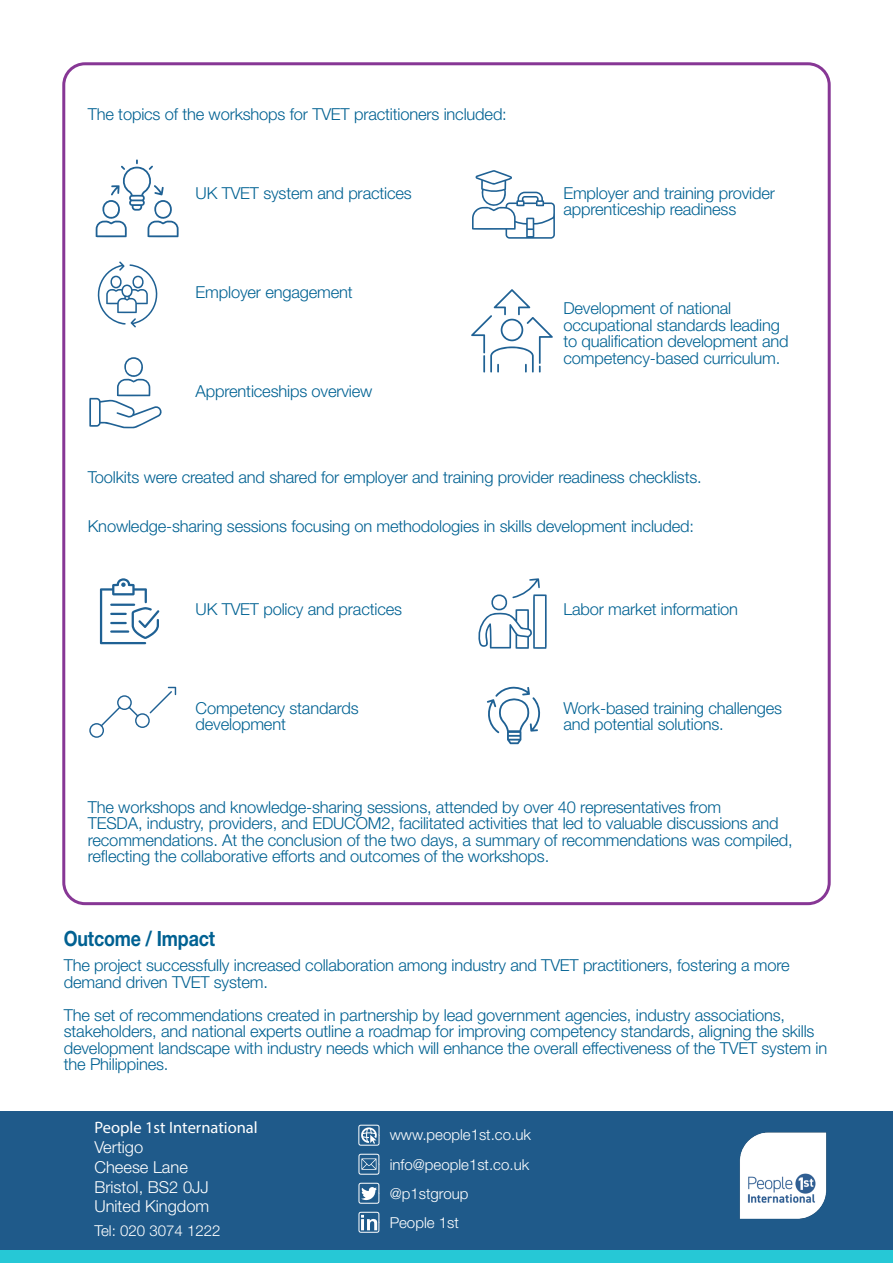
<style>
.page{position:relative;width:893px;height:1263px;background:#fff}
.page>*{position:absolute;margin:0;border:0;box-sizing:border-box;transform-origin:0 0}
.Topcopy_Header{font:700 21px "Helvetica Neue LT Std";letter-spacing:-.01em;color:#006192;scale:.85 1}
.Topcopy_Header-2{font:300 16.5px/16.5px "Helvetica Neue LT Std";letter-spacing:-.01em;color:#006192}
.Topcopy_Header-3{font:300 16.5px/16.5px "Helvetica Neue LT Std";letter-spacing:-.01em;color:#006293}
.t1{font:300 16.5px "Helvetica Neue LT Std";color:#fff}
.t2{font:16.5px "Myriad Pro";color:#fff}
.t3{font:300 15px "Helvetica Neue LT Std";color:#fff}
.s1{color:#006193}
</style>
<div class="page">
<div style="left:0;top:1111px;width:893px;height:149px;background:#1f5a8a"></div>
<svg style="left:359px;top:1212px;width:20px;height:20px"></svg>
<svg style="left:359px;top:1154px;width:20px;height:20px"></svg>
<svg style="left:359px;top:1183px;width:20px;height:20px"></svg>
<svg style="left:358px;top:1125px;width:21px;height:20px"></svg>
<div style="left:0;top:1250px;width:893px;height:13px;background:#26c8d6"></div>
<svg style="left:89px;top:357px;width:73px;height:72px"></svg>
<svg style="left:97px;top:261px;width:61px;height:67px"></svg>
<svg style="left:472px;top:170px;width:83px;height:69px"></svg>
<svg style="left:471px;top:289px;width:82px;height:83px"></svg>
<svg style="left:487px;top:686px;width:53px;height:58px"></svg>
<svg style="left:100px;top:578px;width:59px;height:66px"></svg>
<svg style="left:478px;top:578px;width:69px;height:71px"></svg>
<svg style="left:89px;top:687px;width:87px;height:51px"></svg>
<svg style="left:96px;top:159px;width:83px;height:79px"></svg>
<img style="left:739px;top:1132px;width:88px;height:87px">
<p class="Topcopy_Header-2" style="left:88px;top:105px;width:421px">The topics of the workshops for TVET practitioners included:</p>
<p class="Topcopy_Header-3" style="left:196px;top:184px;width:218px">UK TVET system and practices</p>
<p class="Topcopy_Header-3" style="left:196px;top:283px;width:159px">Employer engagement</p>
<p class="Topcopy_Header-3" style="left:196px;top:382px;width:178px">Apprenticeships overview</p>
<p class="Topcopy_Header-3" style="left:563px;top:184px;width:213px">Employer and training provider apprenticeship readiness</p>
<p class="Topcopy_Header-3" style="left:563px;top:300px;width:227px">Development of national occupational standards leading to qualification development and competency-based curriculum.</p>
<p class="Topcopy_Header-2" style="left:88px;top:468px;width:615px">Toolkits were created and shared for employer and training provider readiness checklists.</p>
<p class="Topcopy_Header-2" style="left:88px;top:518px;width:608px">Knowledge-sharing se<span class="s1">ssi</span>ons focusing on methodologies in skills development included:</p>
<p class="Topcopy_Header-3" style="left:196px;top:600px;width:208px">UK TVET policy and practices</p>
<p class="Topcopy_Header-3" style="left:196px;top:699px;width:165px">Competency standards development</p>
<p class="Topcopy_Header-3" style="left:563px;top:600px;width:176px">Labor market information</p>
<p class="Topcopy_Header-3" style="left:563px;top:699px;width:220px">Work-based training challenges and potential solutions.</p>
<p class="Topcopy_Header-2" style="left:88px;top:798px;width:707px">The workshops and knowledge-sharing sessions, attended by over 40 representatives from<br>TESDA, industry, providers, and EDUCOM2, facilitated activities that led to valuable discussions and recommendations. At the conclusion of the two days, a summary of recommendations was compiled, reflecting the collaborative efforts and outcomes of the workshops.</p>
<p class="Topcopy_Header" style="left:64px;top:926px;width:180px">Outcome / Impact</p>
<p class="Topcopy_Header-2" style="left:64px;top:957px;width:728px">The project successfully increased collaboration among industry and TVET practitioners, fostering a more demand driven TVET system.</p>
<p class="Topcopy_Header-2" style="left:64px;top:1006px;width:765px">The set of recommendations created in partnership by lead government agencies, industry associations, stakeholders, and national experts outline a roadmap for improving competency standards, aligning the skills development landscape with industry needs which will enhance the overall effectiveness of the TVET system in the Philippines.</p>
<p class="t2" style="left:94px;top:1117px;width:165px">People 1st International</p>
<p class="t1" style="left:94px;top:1137px;width:50px">Vertigo</p>
<p class="t1" style="left:94px;top:1157px;width:95px">Cheese Lane</p>
<p class="t1" style="left:94px;top:1177px;width:116px">Bristol, BS2 0JJ</p>
<p class="t1" style="left:94px;top:1196px;width:116px">United Kingdom</p>
<p class="t3" style="left:94px;top:1222px;width:128px">Tel: 020 3074 1222</p>
<p class="t3" style="left:390px;top:1126px;width:143px">www.people1st.co.uk</p>
<p class="t3" style="left:390px;top:1155px;width:141px">info@people1st.co.uk</p>
<p class="t3" style="left:390px;top:1184px;width:80px">@p1stgroup</p>
<p class="t3" style="left:390px;top:1214px;width:71px">People 1st</p>
</div>
